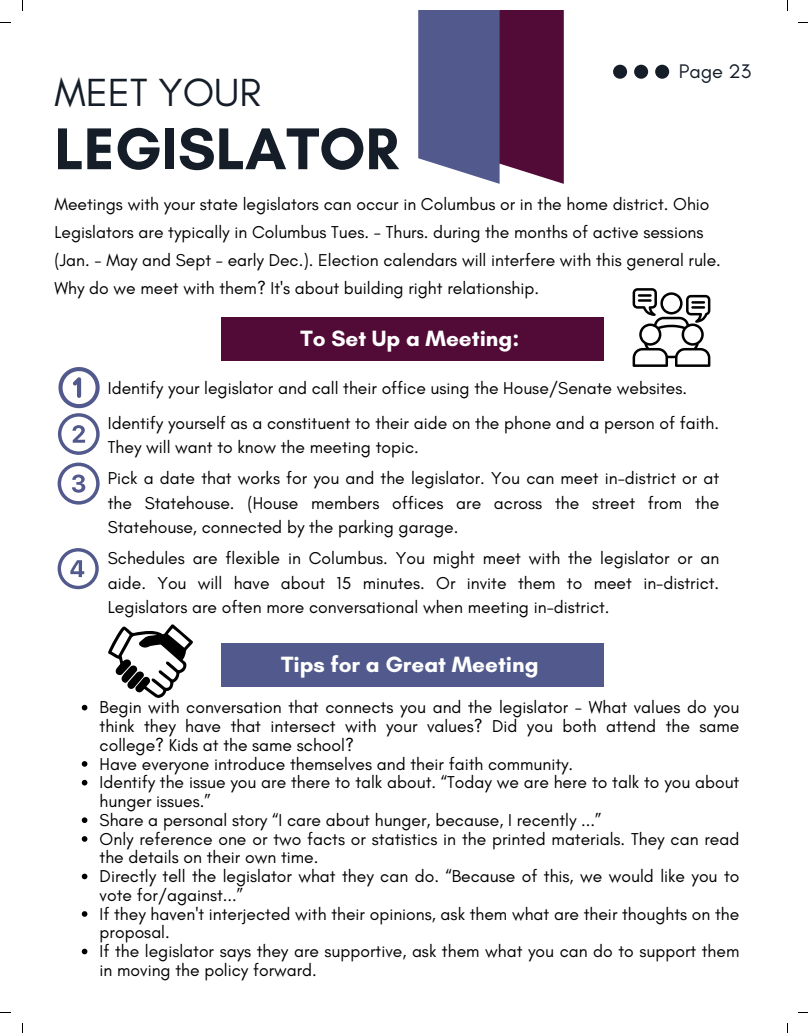
<style>
.page{position:relative;width:808px;height:1033px;background:#fff}
.page>*{position:absolute;margin:0;border:0;box-sizing:border-box;transform-origin:0 0}
.t1{font:700 60px "Glacial Indifference";color:#141d28}
.t2{font:40px "Glacial Indifference";color:#141d28}
.t3{font:700 22.5px "Glacial Indifference";color:#fff}
.t4{font:20px "Glacial Indifference";color:#141d28}
.t5{font:17.5px/18.8px "Glacial Indifference";color:#000}
</style>
<div class="page">
<svg style="left:613px;top:65px;width:56px;height:14px"></svg>
<svg style="left:418px;top:10px;width:145px;height:174px"></svg>
<div style="left:221px;top:317px;width:382px;height:44px;background:#510b36"></div>
<svg style="left:58px;top:367px;width:42px;height:88px"></svg>
<svg style="left:58px;top:462px;width:42px;height:42px"></svg>
<svg style="left:58px;top:548px;width:41px;height:41px"></svg>
<div style="left:221px;top:643px;width:382px;height:43px;background:#525a8d"></div>
<svg style="left:632px;top:288px;width:78px;height:79px"></svg>
<hr style="left:691px;top:306px;width:14px;height:3px;background:#000">
<svg style="left:108px;top:624px;width:85px;height:74px"></svg>
<svg style="left:82px;top:705px;width:5px;height:5px"></svg>
<svg style="left:82px;top:761px;width:5px;height:5px"></svg>
<svg style="left:82px;top:780px;width:5px;height:5px"></svg>
<svg style="left:82px;top:817px;width:5px;height:6px"></svg>
<svg style="left:82px;top:836px;width:5px;height:5px"></svg>
<svg style="left:82px;top:873px;width:5px;height:6px"></svg>
<svg style="left:82px;top:911px;width:5px;height:5px"></svg>
<svg style="left:82px;top:948px;width:5px;height:6px"></svg>
<p class="t2" style="left:54px;top:68px;width:208px">MEET YOUR</p>
<p class="t1" style="left:54px;top:112px;width:345px">LEGISLATOR</p>
<p class="t4" style="left:678px;top:59px;width:74px">Page 23</p>
<p class="t5" style="left:54px;top:190px;width:668px;line-height:28.1px">Meetings with your state legislators can occur in Columbus or in the home district. Ohio Legislators are typically in Columbus Tues. - Thurs. during the months of active sessions (Jan. - May and Sept - early Dec.). Election calendars will interfere with this general rule.<br>Why do we meet with them? It's about building right relationship.</p>
<p class="t3" style="left:300px;top:325px;width:220px">To Set Up a Meeting:</p>
<p class="t5" style="left:108px;top:378px;width:580px">Identify your legislator and call their office using the House/Senate websites.</p>
<p class="t5" style="left:108px;top:410px;width:613px;line-height:24.4px">Identify yourself as a constituent to their aide on the phone and a person of faith.<br>They will want to know the meeting topic.</p>
<p class="t5" style="left:108px;top:466px;width:613px;line-height:24.4px;text-align:justify">Pick a date that works for you and the legislator. You can meet in-district or at the Statehouse. (House members offices are across the street from the Statehouse, connected by the parking garage.</p>
<p class="t5" style="left:108px;top:546px;width:613px;line-height:24.4px;text-align:justify">Schedules are flexible in Columbus. You might meet with the legislator or an aide. You will have about 15 minutes. Or invite them to meet in-district.<br>Legislators are often more conversational when meeting in-district.</p>
<p class="t3" style="left:281px;top:650px;width:259px">Tips for a Great Meeting</p>
<p class="t5" style="left:100px;top:697px;width:641px;text-align:justify">Begin with conversation that connects you and the legislator - What values do you think they have that intersect with your values? Did you both attend the same college? Kids at the same school?</p>
<p class="t5" style="left:100px;top:754px;width:475px">Have everyone introduce themselves and their faith community.</p>
<p class="t5" style="left:100px;top:772px;width:641px">Identify the issue you are there to talk about. “Today we are here to talk to you about hunger issues.”</p>
<p class="t5" style="left:100px;top:810px;width:503px">Share a personal story “I care about hunger, because, I recently ...”</p>
<p class="t5" style="left:100px;top:829px;width:641px">Only reference one or two facts or statistics in the printed materials. They can read the details on their own time.</p>
<p class="t5" style="left:100px;top:866px;width:641px">Directly tell the legislator what they can do. “Because of this, we would like you to vote for/against...”</p>
<p class="t5" style="left:100px;top:904px;width:641px">If they haven't interjected with their opinions, ask them what are their thoughts on the proposal.</p>
<p class="t5" style="left:100px;top:941px;width:641px">If the legislator says they are supportive, ask them what you can do to support them in moving the policy forward.</p>
</div>
